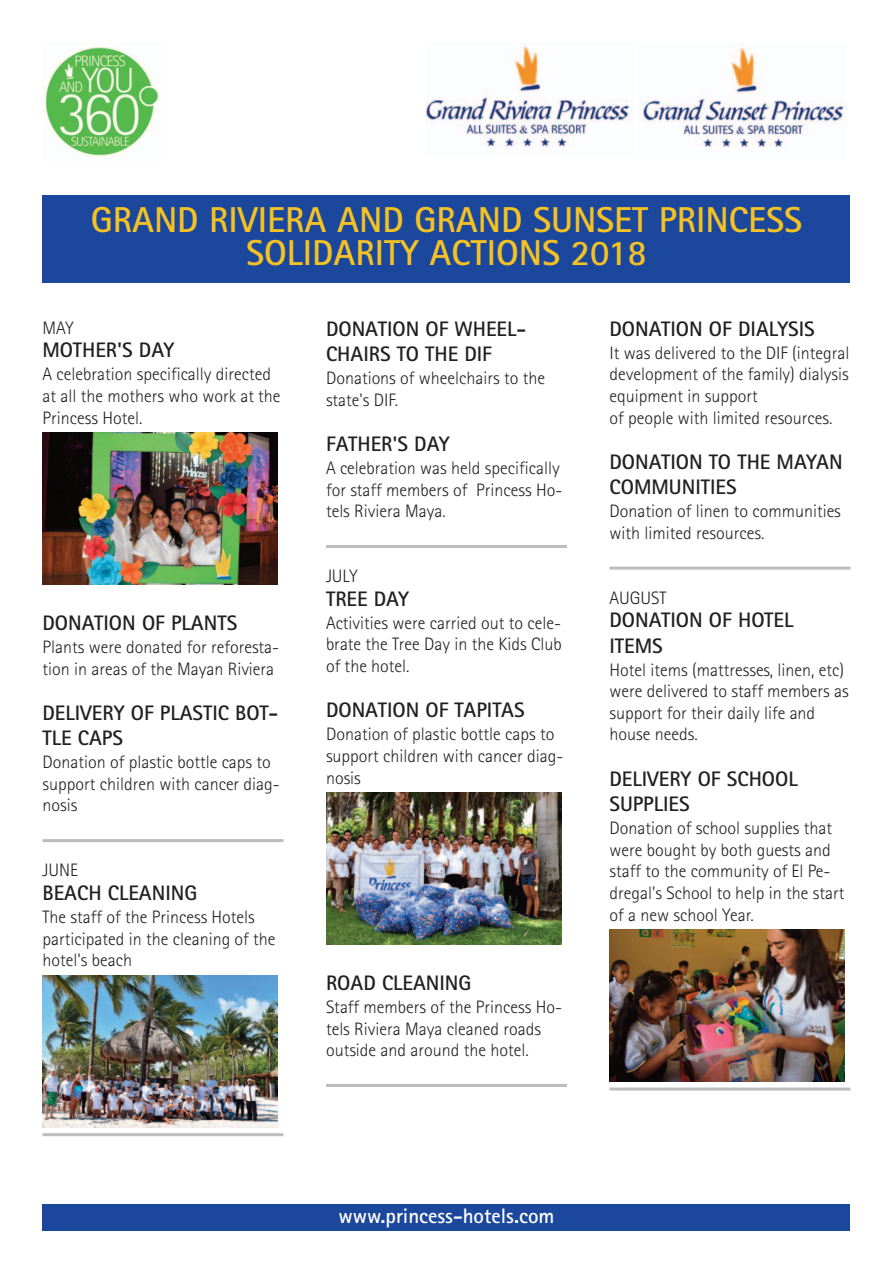
<style>
.page{position:relative;width:893px;height:1263px;background:#fff}
.page>*{position:absolute;margin:0;border:0;box-sizing:border-box;transform-origin:0 0}
.t1{font:700 36px/33px "Rotis Sans Serif";color:#f5c223;text-align:center}
.t2{font:700 21px/25.2px "Rotis Sans Serif";color:#231f20}
.t3{font:700 21px "Rotis Sans Serif";color:#fff}
.t4{font:300 18px/21.6px "Rotis Sans Serif";color:#231f20}
</style>
<div class="page">
<div style="left:43px;top:195px;width:807px;height:87px;background:#1b479c"></div>
<hr style="left:43px;top:839px;width:240px;height:3px;background:#bcbdc0">
<hr style="left:43px;top:1133px;width:240px;height:3px;background:#bcbdc0">
<hr style="left:326px;top:545px;width:241px;height:3px;background:#bcbdc0">
<hr style="left:326px;top:1084px;width:241px;height:3px;background:#bcbdc0">
<hr style="left:609px;top:567px;width:241px;height:3px;background:#bcbdc0">
<hr style="left:609px;top:1087px;width:241px;height:3px;background:#bcbdc0">
<img style="left:43px;top:433px;width:235px;height:151px">
<img style="left:43px;top:975px;width:235px;height:152px">
<img style="left:326px;top:793px;width:235px;height:151px">
<img style="left:609px;top:930px;width:236px;height:151px">
<div style="left:43px;top:1204px;width:807px;height:27px;background:#1b479c"></div>
<img style="left:426px;top:46px;width:204px;height:101px">
<img style="left:44px;top:47px;width:115px;height:110px">
<img style="left:643px;top:47px;width:202px;height:100px">
<h1 class="t1" style="left:91px;top:207px;width:713px">GRAND RIVIERA AND GRAND SUNSET PRINCESS<br>SOLIDARITY ACTIONS 2018</h1>
<p class="t4" style="left:43px;top:319px;width:33px">MAY</p>
<p class="t2" style="left:43px;top:340px;width:133px">MOTHER'S DAY</p>
<p class="t4" style="left:43px;top:365px;width:240px">A celebration specifically directed at all the mothers who work at the<br>Princess Hotel.</p>
<p class="t2" style="left:43px;top:612px;width:196px">DONATION OF PLANTS</p>
<p class="t4" style="left:43px;top:638px;width:238px">Plants were donated for reforesta&shy;tion in areas of the Mayan Riviera</p>
<p class="t2" style="left:43px;top:702px;width:237px">DELIVERY OF PLASTIC BOT-<br>TLE CAPS</p>
<p class="t4" style="left:43px;top:753px;width:239px">Donation of plastic bottle caps to support children with cancer diag&shy;nosis</p>
<p class="t4" style="left:43px;top:861px;width:37px">JUNE</p>
<p class="t2" style="left:43px;top:882px;width:156px">BEACH CLEANING</p>
<p class="t4" style="left:43px;top:908px;width:235px">The staff of the Princess Hotels participated in the cleaning of the hotel's beach</p>
<p class="t2" style="left:326px;top:318px;width:202px">DONATION OF WHEEL-<br>CHAIRS TO THE DIF</p>
<p class="t4" style="left:326px;top:369px;width:221px">Donations of wheelchairs to the state's DIF.</p>
<p class="t2" style="left:326px;top:433px;width:125px">FATHER'S DAY</p>
<p class="t4" style="left:326px;top:459px;width:238px">A celebration was held specifically for staff members of Princess Ho&shy;tels Riviera Maya.</p>
<p class="t4" style="left:326px;top:567px;width:33px">JULY</p>
<p class="t2" style="left:326px;top:588px;width:85px">TREE DAY</p>
<p class="t4" style="left:326px;top:614px;width:237px;text-align:justify">Activities were carried out to cele&shy;brate the Tree Day in the Kids Club of the hotel.</p>
<p class="t2" style="left:326px;top:700px;width:200px">DONATION OF TAPITAS</p>
<p class="t4" style="left:326px;top:725px;width:239px">Donation of plastic bottle caps to support children with cancer diag&shy;nosis</p>
<p class="t2" style="left:326px;top:972px;width:147px">ROAD CLEANING</p>
<p class="t4" style="left:326px;top:998px;width:238px">Staff members of the Princess Ho&shy;tels Riviera Maya cleaned roads outside and around the hotel.</p>
<p class="t2" style="left:609px;top:318px;width:207px">DONATION OF DIALYSIS</p>
<p class="t4" style="left:609px;top:344px;width:242px">It was delivered to the DIF (integral development of the family) dialysis equipment in support<br>of people with limited resources.</p>
<p class="t2" style="left:609px;top:451px;width:235px">DONATION TO THE MAYAN<br>COMMUNITIES</p>
<p class="t4" style="left:609px;top:502px;width:233px">Donation of linen to communities with limited resources.</p>
<p class="t4" style="left:609px;top:589px;width:59px">AUGUST</p>
<p class="t2" style="left:609px;top:610px;width:185px">DONATION OF HOTEL<br>ITEMS</p>
<p class="t4" style="left:609px;top:661px;width:241px">Hotel items (mattresses, linen, etc) were delivered to staff members as support for their daily life and house needs.</p>
<p class="t2" style="left:609px;top:768px;width:190px">DELIVERY OF SCHOOL<br>SUPPLIES</p>
<p class="t4" style="left:609px;top:819px;width:237px">Donation of school supplies that were bought by both guests and staff to the community of El Pe&shy;dregal's School to help in the start of a new school Year.</p>
<p class="t3" style="left:339px;top:1208px;width:217px">www.princess-hotels.com</p>
</div>
